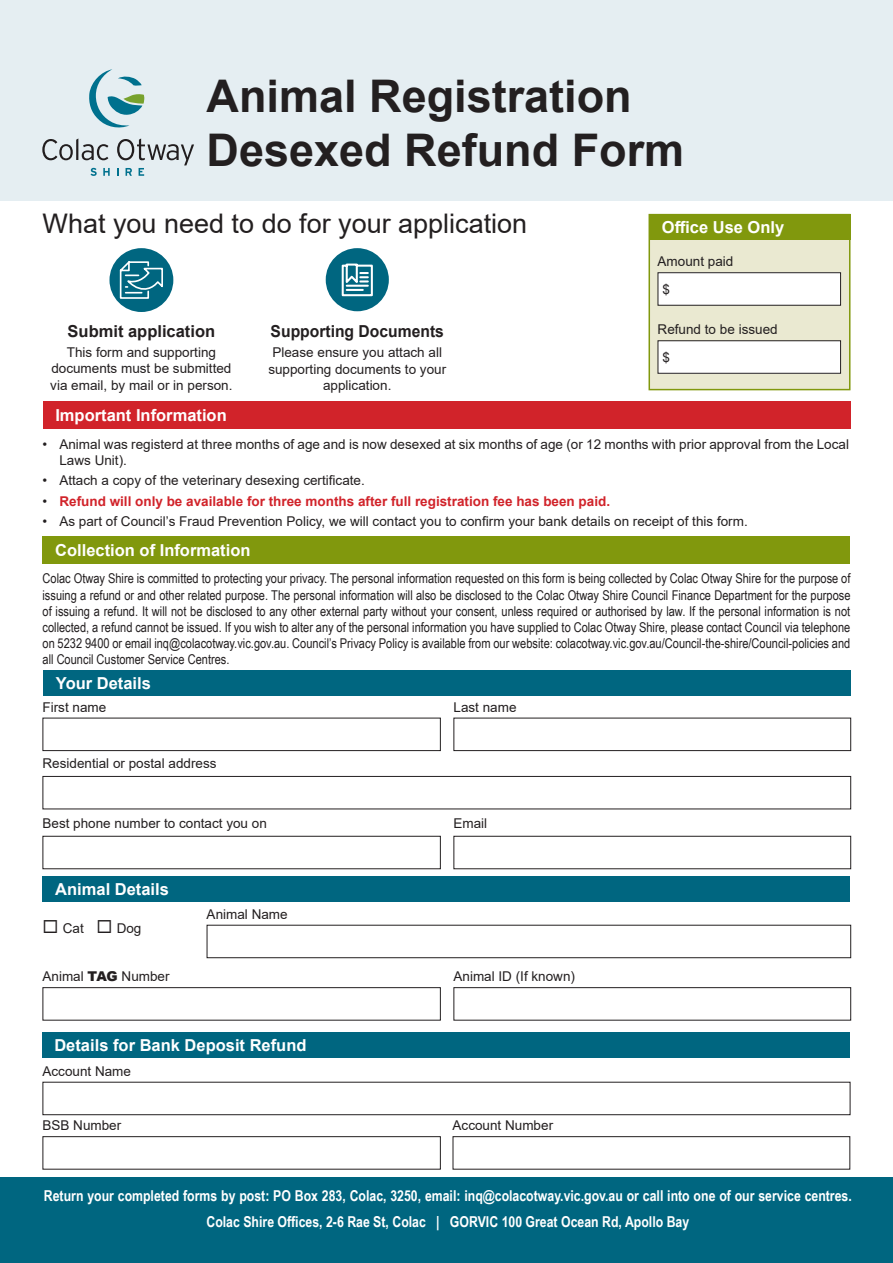
<style>
.page{position:relative;width:893px;height:1263px;background:#fff}
.page>*{position:absolute;margin:0;border:0;box-sizing:border-box;transform-origin:0 0}
.t1{font:700 45px/54px "Arial";color:#231f20}
.t2{font:27px "Arial";color:#231f20}
.t3{font:700 16.5px "Arial";color:#fff}
.t4{font:700 16.5px "Arial";color:#231f20;scale:.95 1}
.t5{font:700 16.5px "Arial";color:#231f20}
.t6{font:700 15px "Arial Narrow";color:#fff}
.t7{font:13.5px/16.2px "Arial Narrow";color:#231f20;text-align:justify}
.t8{font:13.5px/16.2px "Arial";color:#231f20;text-align:center}
.t9{font:700 13.5px "Arial";color:#d1232a}
.s1{font-weight:400;color:#231f20}
.s2{font-weight:900}
</style>
<div class="page">
<div style="left:0;top:0;width:893px;height:200px;background:#e5eef2"></div>
<svg style="left:42px;top:138px;width:66px;height:22px"></svg>
<svg style="left:89px;top:69px;width:55px;height:59px"></svg>
<svg style="left:91px;top:168px;width:6px;height:8px"></svg>
<svg style="left:103px;top:168px;width:7px;height:8px"></svg>
<svg style="left:117px;top:138px;width:77px;height:38px"></svg>
<div style="left:43px;top:536px;width:807px;height:27px;background:#81980d"></div>
<div style="left:43px;top:402px;width:807px;height:27px;background:#d1232a"></div>
<div style="left:43px;top:670px;width:808px;height:25px;background:#006680"></div>
<div style="left:43px;top:718px;width:398px;height:33px;border:1px solid #231f20"></div>
<div style="left:43px;top:836px;width:398px;height:33px;border:1px solid #231f20"></div>
<div style="left:43px;top:776px;width:808px;height:33px;border:1px solid #231f20"></div>
<div style="left:453px;top:718px;width:398px;height:33px;border:1px solid #231f20"></div>
<div style="left:453px;top:836px;width:398px;height:33px;border:1px solid #231f20"></div>
<div style="left:43px;top:876px;width:807px;height:26px;background:#006680"></div>
<div style="left:42px;top:1032px;width:808px;height:25px;background:#006680"></div>
<div style="left:43px;top:987px;width:398px;height:33px;border:1px solid #231f20"></div>
<div style="left:207px;top:925px;width:644px;height:33px;border:1px solid #231f20"></div>
<div style="left:453px;top:987px;width:398px;height:33px;border:1px solid #231f20"></div>
<div style="left:109px;top:248px;width:64px;height:64px;background:#006680;border-radius:50%"></div>
<svg style="left:119px;top:261px;width:44px;height:38px"></svg>
<div style="left:648px;top:214px;width:202px;height:176px;background:#eae9d1;border:2px solid #81980d"></div>
<div style="left:649px;top:214px;width:202px;height:25px;background:#81980d"></div>
<div style="left:658px;top:273px;width:183px;height:32px;background:#fff"></div>
<div style="left:658px;top:272px;width:183px;height:34px;border:1px solid #231f20"></div>
<div style="left:658px;top:341px;width:183px;height:32px;background:#fff"></div>
<div style="left:658px;top:340px;width:183px;height:34px;border:1px solid #231f20"></div>
<div style="left:43px;top:1082px;width:807px;height:33px;border:1px solid #231f20"></div>
<div style="left:43px;top:1136px;width:398px;height:33px;border:1px solid #231f20"></div>
<div style="left:453px;top:1136px;width:397px;height:33px;border:1px solid #231f20"></div>
<div style="left:0;top:1178px;width:893px;height:85px;background:#006680"></div>
<div style="left:326px;top:248px;width:63px;height:63px;background:#006680;border-radius:50%"></div>
<svg style="left:341px;top:263px;width:32px;height:34px"></svg>
<p class="t1" style="left:207px;top:70px;width:479px">Animal Registration<br>Desexed Refund Form</p>
<p class="t2" style="left:43px;top:205px;width:486px">What you need to do for your application</p>
<p class="t5" style="left:68px;top:319px;width:149px">Submit application</p>
<p class="t8" style="left:50px;top:344px;width:184px">This form and supporting documents must be submitted via email, by mail or in person.</p>
<p class="t3" style="left:55px;top:404px;width:173px">Important Information</p>
<p class="t4" style="left:271px;top:320px;width:184px">Supporting Documents</p>
<p class="t8" style="left:268px;top:344px;width:179px">Please ensure you attach all supporting documents to your application.</p>
<p class="t3" style="left:662px;top:215px;width:124px">Office Use Only</p>
<p class="t8" style="left:658px;top:253px;width:77px">Amount paid</p>
<p class="t8" style="left:662px;top:281px;width:9px">$</p>
<p class="t8" style="left:658px;top:321px;width:122px">Refund to be issued</p>
<p class="t8" style="left:662px;top:349px;width:9px">$</p>
<p class="t8" style="left:59px;top:436px;width:791px;text-align:left;text-indent:-17px">• Animal was registerd at three months of age and is now desexed at six months of age (or 12 months with prior approval from the Local<br>Laws Unit).</p>
<p class="t8" style="left:42px;top:472px;width:324px">• Attach a copy of the veterinary desexing certificate.</p>
<p class="t9" style="left:42px;top:491px;width:569px"><span class="s1">•</span> Refund will only be available for three months after full registration fee has been paid.</p>
<p class="t8" style="left:42px;top:513px;width:707px">• As part of Council’s Fraud Prevention Policy, we will contact you to confirm your bank details on receipt of this form.</p>
<p class="t3" style="left:55px;top:538px;width:197px">Collection of Information</p>
<p class="t7" style="left:43px;top:570px;width:809px">Colac Otway Shire is committed to protecting your privacy. The personal information requested on this form is being collected by Colac Otway Shire for the purpose of issuing a refund or and other related purpose. The personal information will also be disclosed to the Colac Otway Shire Council Finance Department for the purpose of issuing a refund. It will not be disclosed to any other external party without your consent, unless required or authorised by law. If the personal information is not collected, a refund cannot be issued. If you wish to alter any of the personal information you have supplied to Colac Otway Shire, please contact Council via telephone on 5232 9400 or email inq@colacotway.vic.gov.au. Council’s Privacy Policy is available from our website: colacotway.vic.gov.au/Council-the-shire/Council-policies and all Council Customer Service Centres.</p>
<p class="t3" style="left:56px;top:671px;width:97px">Your Details</p>
<p class="t8" style="left:43px;top:699px;width:65px">First name</p>
<p class="t8" style="left:453px;top:699px;width:65px">Last name</p>
<p class="t8" style="left:43px;top:755px;width:176px">Residential or postal address</p>
<p class="t8" style="left:43px;top:815px;width:226px">Best phone number to contact you on</p>
<p class="t3" style="left:55px;top:877px;width:115px">Animal Details</p>
<p class="t8" style="left:42px;top:920px;width:101px">◻ Cat ◻ Dog</p>
<p class="t8" style="left:43px;top:968px;width:129px">Animal <span class="s2">TAG</span> Number</p>
<p class="t8" style="left:207px;top:906px;width:83px">Animal Name</p>
<p class="t3" style="left:54px;top:1033px;width:254px">Details for Bank Deposit Refund</p>
<p class="t8" style="left:43px;top:1063px;width:90px">Account Name</p>
<p class="t8" style="left:453px;top:815px;width:35px">Email</p>
<p class="t8" style="left:453px;top:968px;width:123px">Animal ID (If known)</p>
<p class="t8" style="left:43px;top:1117px;width:80px">BSB Number</p>
<p class="t8" style="left:453px;top:1117px;width:102px">Account Number</p>
<p class="t6" style="left:44px;top:1184px;width:809px">Return your completed forms by post: PO Box 283, Colac, 3250, email: inq@colacotway.vic.gov.au or call into one of our service centres.</p>
<p class="t6" style="left:206px;top:1210px;width:484px">Colac Shire Offices, 2-6 Rae St, Colac | GORVIC 100 Great Ocean Rd, Apollo Bay</p>
</div>
